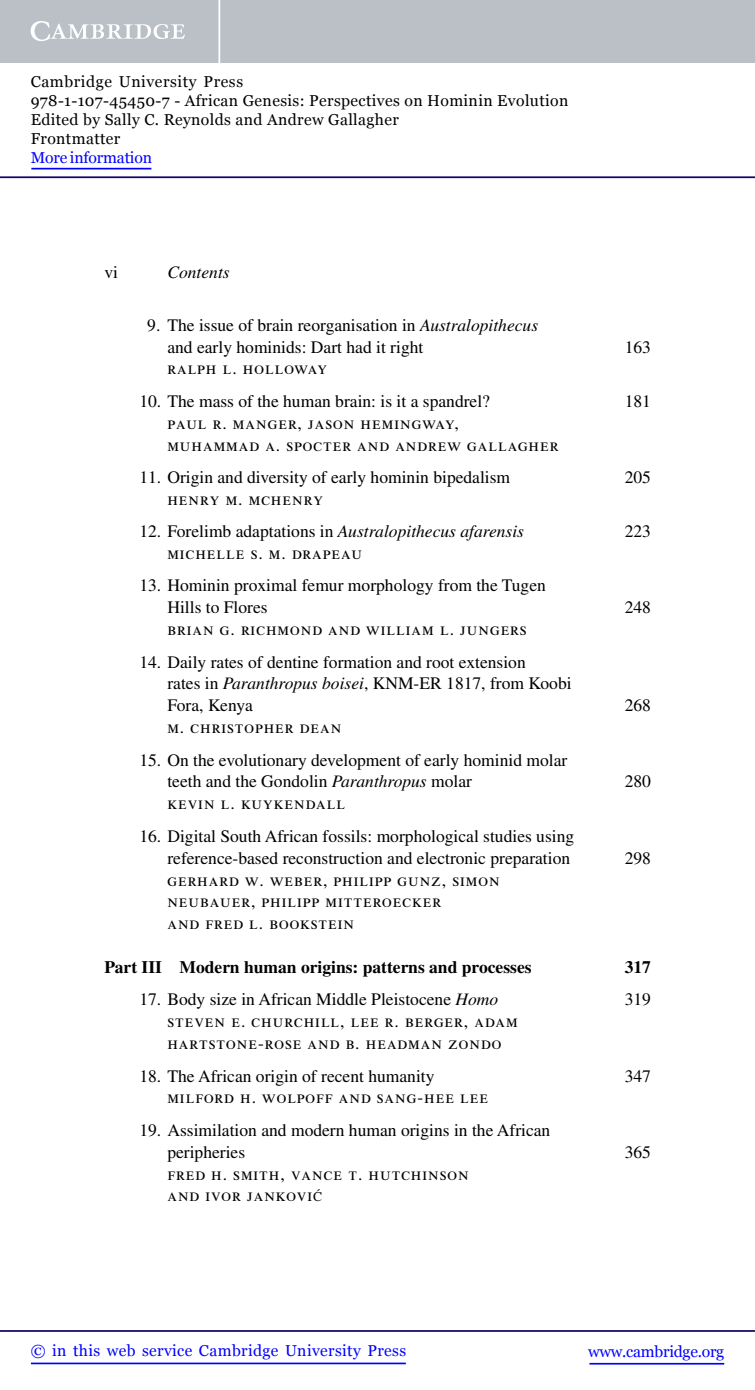
<style>
.page{position:relative;width:755px;height:1390px;background:#fff}
.page>*{position:absolute;margin:0;border:0;box-sizing:border-box;transform-origin:0 0}
.t1{font:17.5px/21.9px "Times LT Std";color:#000}
.t2{font:17.5px/21.9px "Times LT Std";letter-spacing:.05em;color:#000}
.t3{font:17.5px/21.9px "Times LT Std";letter-spacing:.03em;color:#000}
.t4{font:italic 17.5px "Times LT Std";color:#000}
.t5{font:700 17.5px "Times LT Std";color:#000}
.t6{font:15.75px/18.9px "Georgia";letter-spacing:.025em;color:#000}
.t7{font:15.75px "Georgia";letter-spacing:.025em;color:#00f}
.t8{font:15.75px "Georgia";letter-spacing:-.015em;color:#00f}
.t9{font:15.75px "Georgia";letter-spacing:-.01em;color:#00f}
.s1{font-style:italic}
.s2{font-style:normal}
.s3{font-family:"Gandhari Unicode";font-size:12.78px}
</style>
<div class="page">
<hr style="left:589px;top:1363px;width:134px;height:1px;background:#00f">
<hr style="left:0;top:1330px;width:754px;height:2px;background:#150666">
<hr style="left:31px;top:1362px;width:374px;height:2px;background:#00f">
<div style="left:0;top:0;width:754px;height:63px;background:#bac0c6"></div>
<svg style="left:31px;top:21px;width:154px;height:20px"></svg>
<hr style="left:218px;top:0;width:2px;height:63px;background:#fff">
<hr style="left:0;top:176px;width:754px;height:2px;background:#150666">
<hr style="left:31px;top:168px;width:120px;height:1px;background:#00f">
<p class="t6" style="left:31px;top:73px;width:539px">Cambridge University Press<br>978-1-107-45450-7 - African Genesis: Perspectives on Hominin Evolution Edited by Sally C. Reynolds and Andrew Gallagher<br>Frontmatter</p>
<p class="t9" style="left:31px;top:148px;width:123px">More information</p>
<p class="t2" style="left:104px;top:263px;width:15px">vi</p>
<p class="t4" style="left:167px;top:266px;width:64px">Contents</p>
<p class="t1" style="left:167px;top:316px;width:372px;text-indent:-20px">9. The issue of brain reorganisation in <span class="s1">Australopithecus </span>and early hominids: Dart had it right</p>
<p class="t2" style="left:624px;top:337px;width:28px">163</p>
<p class="t2" style="left:167px;top:359px;width:161px">Ralph L. Holloway</p>
<p class="t1" style="left:139px;top:392px;width:352px">10. The mass of the human brain: is it a spandrel?</p>
<p class="t2" style="left:624px;top:392px;width:28px">181</p>
<p class="t2" style="left:167px;top:414px;width:392px">Paul R. Manger, Jason Hemingway,<br>Muhammad A. Spocter and Andrew Gallagher</p>
<p class="t1" style="left:139px;top:468px;width:370px">11. Origin and diversity of early hominin bipedalism</p>
<p class="t2" style="left:624px;top:468px;width:28px">205</p>
<p class="t2" style="left:167px;top:490px;width:157px">Henry M. McHenry</p>
<p class="t4" style="left:139px;top:525px;width:386px"><span class="s2">12. Forelimb adaptations in</span> Australopithecus afarensis</p>
<p class="t2" style="left:624px;top:522px;width:28px">223</p>
<p class="t2" style="left:167px;top:544px;width:196px">Michelle S. M. Drapeau</p>
<p class="t3" style="left:167px;top:576px;width:380px;text-indent:-28px">13. Hominin proximal femur morphology from the Tugen<br>Hills to Flores</p>
<p class="t2" style="left:624px;top:598px;width:28px">248</p>
<p class="t2" style="left:167px;top:620px;width:360px">Brian G. Richmond and William L. Jungers</p>
<p class="t1" style="left:167px;top:652px;width:405px;text-indent:-28px">14. Daily rates of dentine formation and root extension<br>rates in <span class="s1">Paranthropus boisei</span> , KNM-ER 1817, from Koobi<br>Fora, Kenya</p>
<p class="t2" style="left:167px;top:718px;width:175px">M. Christopher Dean</p>
<p class="t3" style="left:167px;top:750px;width:401px;text-indent:-28px">15. On the evolutionary development of early hominid molar teeth and the Gondolin <span class="s1">Paranthropus</span> molar</p>
<p class="t2" style="left:167px;top:794px;width:179px">Kevin L. Kuykendall</p>
<p class="t1" style="left:139px;top:827px;width:436px;text-align:right">16. Digital South African fossils: morphological studies using reference-based reconstruction and electronic preparation</p>
<p class="t2" style="left:624px;top:696px;width:28px">268</p>
<p class="t2" style="left:624px;top:772px;width:28px">280</p>
<p class="t2" style="left:624px;top:848px;width:28px">298</p>
<p class="t2" style="left:167px;top:870px;width:333px">Gerhard W. Weber, Philipp Gunz, Simon<br>Neubauer, Philipp Mitteroecker<br>and Fred L. Bookstein</p>
<p class="t5" style="left:104px;top:961px;width:428px">Part III Modern human origins: patterns and processes</p>
<p class="t5" style="left:624px;top:961px;width:28px">317</p>
<p class="t1" style="left:139px;top:990px;width:360px">17. Body size in African Middle Pleistocene <span class="s1">Homo</span></p>
<p class="t2" style="left:624px;top:990px;width:28px">319</p>
<p class="t2" style="left:167px;top:1012px;width:352px">Steven E. Churchill, Lee R. Berger, Adam<br>Hartstone-Rose and B. Headman Zondo</p>
<p class="t1" style="left:139px;top:1066px;width:296px">18. The African origin of recent humanity</p>
<p class="t2" style="left:624px;top:1066px;width:28px">347</p>
<p class="t2" style="left:167px;top:1088px;width:322px">Milford H. Wolpoff and Sang-Hee Lee</p>
<p class="t1" style="left:167px;top:1121px;width:384px;text-indent:-28px">19. Assimilation and modern human origins in the African peripheries</p>
<p class="t2" style="left:624px;top:1142px;width:28px">365</p>
<p class="t2" style="left:167px;top:1164px;width:303px">Fred H. Smith, Vance T. Hutchinson and Ivor Jankovi <span class="s3">Ć</span></p>
<p class="t7" style="left:31px;top:1341px;width:376px">© in this web service Cambridge University Press</p>
<p class="t8" style="left:588px;top:1341px;width:137px">www.cambridge.org</p>
</div>
